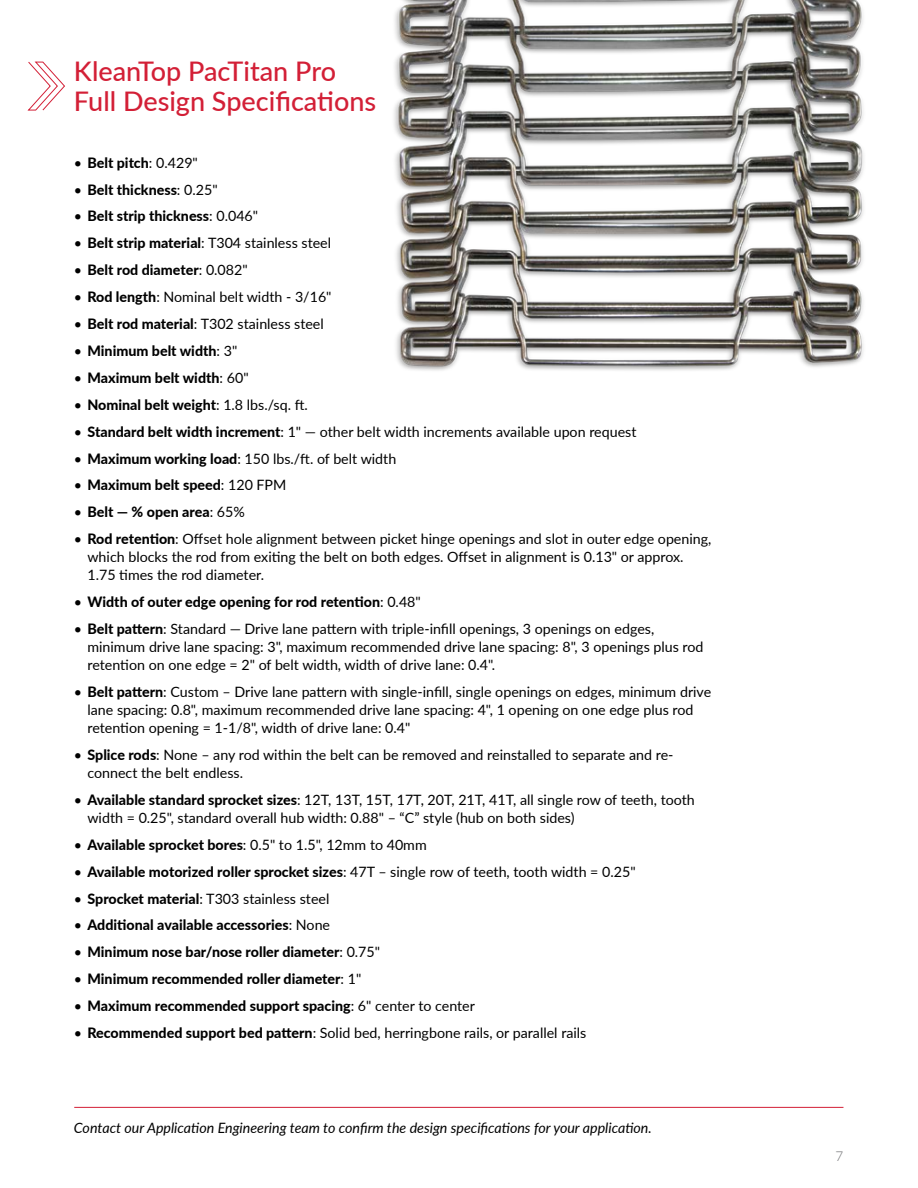
<style>
.page{position:relative;width:918px;height:1188px;background:#fff}
.page>*{position:absolute;margin:0;border:0;box-sizing:border-box;transform-origin:0 0}
.t1{font:500 27px/30px "Lato";color:#d31f36}
.t2{font:14.25px/18px "Lato";color:#000}
.t3{font:800 14.25px "Lato";color:#000}
.t4{font:italic 14.25px "Lato";color:#000}
.t5{font:300 13.5px "Lato";color:#6d6e71}
.s1{font-weight:400}
.s2{font-weight:800}
</style>
<div class="page">
<img style="left:394px;top:0;width:470px;height:371px">
<svg style="left:28px;top:61px;width:37px;height:50px"></svg>
<hr style="left:74px;top:1107px;width:769px;height:1px;background:#d31f36">
<h1 class="t1" style="left:74px;top:55px;width:304px">KleanTop PacTitan Pro<br>Full Design Specifications</h1>
<p class="t3" style="left:74px;top:152px;width:125px"><span class="s1">•</span> Belt pitch<span class="s1">: 0.429"</span></p>
<p class="t3" style="left:74px;top:179px;width:145px"><span class="s1">•</span> Belt thickness<span class="s1">: 0.25"</span></p>
<p class="t3" style="left:74px;top:206px;width:186px"><span class="s1">•</span> Belt strip thickness<span class="s1">: 0.046"</span></p>
<p class="t2" style="left:74px;top:234px;width:259px">• <span class="s2">Belt strip material</span>: T304 stainless steel</p>
<p class="t3" style="left:74px;top:259px;width:175px"><span class="s1">•</span> Belt rod diameter<span class="s1">: 0.082"</span></p>
<p class="t2" style="left:74px;top:287px;width:259px">• <span class="s2">Rod length</span>: Nominal belt width - 3/16"</p>
<p class="t2" style="left:74px;top:314px;width:251px">• <span class="s2">Belt rod material</span>: T302 stainless steel</p>
<p class="t3" style="left:74px;top:340px;width:165px"><span class="s1">•</span> Minimum belt width<span class="s1">: 3"</span></p>
<p class="t3" style="left:74px;top:367px;width:176px"><span class="s1">•</span> Maximum belt width<span class="s1">: 60"</span></p>
<p class="t3" style="left:74px;top:394px;width:235px"><span class="s1">•</span> Nominal belt weight<span class="s1">: 1.8 lbs./sq. ft.</span></p>
<p class="t2" style="left:74px;top:422px;width:564px">• <span class="s2">Standard belt width increment</span>: 1" — other belt width increments available upon request</p>
<p class="t2" style="left:74px;top:449px;width:324px">• <span class="s2">Maximum working load</span>: 150 lbs./ft. of belt width</p>
<p class="t3" style="left:74px;top:475px;width:214px"><span class="s1">•</span> Maximum belt speed<span class="s1">: 120 FPM</span></p>
<p class="t3" style="left:74px;top:502px;width:172px"><span class="s1">•</span> Belt — % open area<span class="s1">: 65%</span></p>
<p class="t2" style="left:87px;top:530px;width:626px;text-indent:-13px">• <span class="s2">Rod retention</span>: Offset hole alignment between picket hinge openings and slot in outer edge opening, which blocks the rod from exiting the belt on both edges. Offset in alignment is 0.13" or approx.<br>1.75 times the rod diameter.</p>
<p class="t3" style="left:74px;top:591px;width:348px"><span class="s1">•</span> Width of outer edge opening for rod retention<span class="s1">: 0.48"</span></p>
<p class="t2" style="left:87px;top:619px;width:618px;text-indent:-13px">• <span class="s2">Belt pattern</span>: Standard — Drive lane pattern with triple-infill openings, 3 openings on edges, minimum drive lane spacing: 3", maximum recommended drive lane spacing: 8", 3 openings plus rod retention on one edge = 2" of belt width, width of drive lane: 0.4".</p>
<p class="t2" style="left:87px;top:682px;width:625px;text-indent:-13px">• <span class="s2">Belt pattern</span>: Custom – Drive lane pattern with single-infill, single openings on edges, minimum drive lane spacing: 0.8", maximum recommended drive lane spacing: 4", 1 opening on one edge plus rod retention opening = 1-1/8", width of drive lane: 0.4"</p>
<p class="t2" style="left:87px;top:745px;width:588px;text-indent:-13px">• <span class="s2">Splice rods</span>: None – any rod within the belt can be removed and reinstalled to separate and re&shy;connect the belt endless.</p>
<p class="t2" style="left:87px;top:790px;width:609px;text-indent:-13px">• <span class="s2">Available standard sprocket sizes</span>: 12T, 13T, 15T, 17T, 20T, 21T, 41T, all single row of teeth, tooth width = 0.25", standard overall hub width: 0.88" – “C” style (hub on both sides)</p>
<p class="t2" style="left:74px;top:835px;width:354px">• <span class="s2">Available sprocket bores</span>: 0.5" to 1.5", 12mm to 40mm</p>
<p class="t2" style="left:74px;top:862px;width:563px">• <span class="s2">Available motorized roller sprocket sizes</span>: 47T – single row of teeth, tooth width = 0.25"</p>
<p class="t2" style="left:74px;top:889px;width:257px">• <span class="s2">Sprocket material</span>: T303 stainless steel</p>
<p class="t3" style="left:74px;top:915px;width:258px"><span class="s1">•</span> Additional available accessories<span class="s1">: None</span></p>
<p class="t3" style="left:74px;top:942px;width:308px"><span class="s1">•</span> Minimum nose bar/nose roller diameter<span class="s1">: 0.75"</span></p>
<p class="t3" style="left:74px;top:968px;width:289px"><span class="s1">•</span> Minimum recommended roller diameter<span class="s1">: 1"</span></p>
<p class="t3" style="left:74px;top:995px;width:403px"><span class="s1">•</span> Maximum recommended support spacing<span class="s1">: 6" center to center</span></p>
<p class="t2" style="left:74px;top:1023px;width:514px">• <span class="s2">Recommended support bed pattern</span>: Solid bed, herringbone rails, or parallel rails</p>
<p class="t4" style="left:74px;top:1117px;width:579px">Contact our Application Engineering team to confirm the design specifications for your application.</p>
<p class="t5" style="left:836px;top:1147px;width:9px">7</p>
</div>
